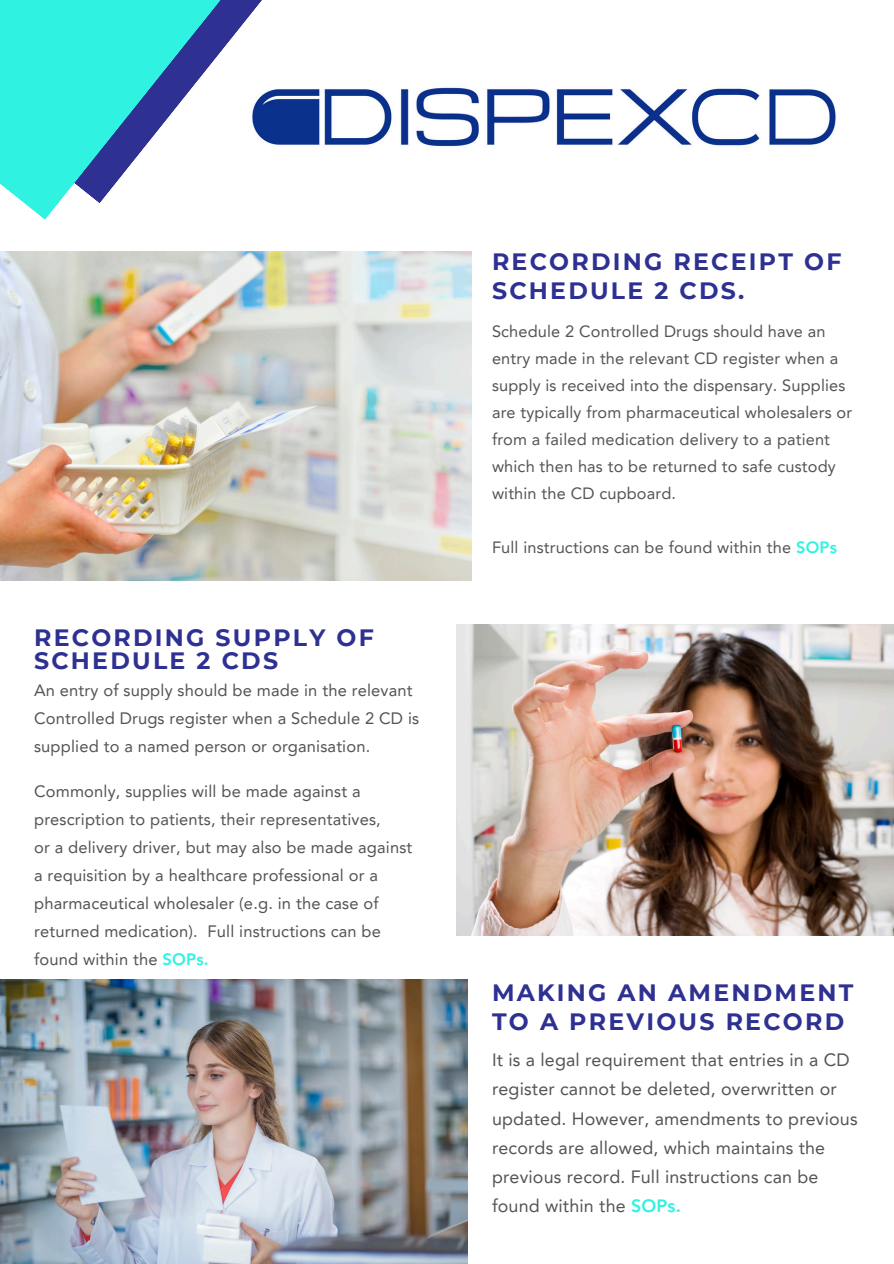
<style>
.page{position:relative;width:894px;height:1264px;background:#fff}
.page>*{position:absolute;margin:0;border:0;box-sizing:border-box;transform-origin:0 0}
.t1{font:700 23.55px/29.2px "Montserrat";letter-spacing:.095em;color:#2e3192}
.t2{font:17.85px/29.2px "Avenir LT Pro";letter-spacing:.01em;color:#545454}
.t3{font:16.5px/28px "Avenir LT Pro";letter-spacing:.01em;color:#545454}
.t4{font:16.35px/27px "Avenir LT Pro";letter-spacing:.01em;color:#545454}
.s1{font-weight:800;color:#2ff3e0}
</style>
<div class="page">
<img style="left:0;top:252px;width:471px;height:328px">
<img style="left:456px;top:624px;width:437px;height:311px">
<img style="left:0;top:979px;width:467px;height:284px">
<img style="left:406px;top:87px;width:430px;height:60px">
<svg style="left:352px;top:89px;width:54px;height:56px"></svg>
<svg style="left:0;top:0;width:352px;height:220px"></svg>
<p class="t1" style="left:34px;top:625px;width:341px;line-height:23.7px">RECORDING SUPPLY OF<br>SCHEDULE 2 CDS</p>
<p class="t3" style="left:34px;top:677px;width:386px">An entry of supply should be made in the relevant<br>Controlled Drugs register when a Schedule 2 CD is supplied to a named person or organisation.</p>
<p class="t3" style="left:34px;top:779px;width:348px">Commonly, supplies will be made against a prescription to patients, their representatives,</p>
<p class="t3" style="left:34px;top:835px;width:380px">or a delivery driver, but may also be made against</p>
<h1 class="t3" style="left:34px;top:863px;width:348px">a requisition by a healthcare professional or a pharmaceutical wholesaler (e.g. in the case of returned medication). Full instructions can be</h1>
<p class="t3" style="left:34px;top:947px;width:176px">found within the <span class="s1">SOPs.</span></p>
<p class="t1" style="left:492px;top:246px;width:351px">RECORDING RECEIPT OF<br>SCHEDULE 2 CDS.</p>
<p class="t4" style="left:492px;top:319px;width:335px">Schedule 2 Controlled Drugs should have an</p>
<p class="t4" style="left:492px;top:346px;width:361px">entry made in the relevant CD register when a supply is received into the dispensary. Supplies are typically from pharmaceutical wholesalers or from a failed medication delivery to a patient which then has to be returned to safe custody within the CD cupboard.</p>
<h1 class="t4" style="left:492px;top:535px;width:346px">Full instructions can be found within the <span class="s1">SOPs</span></h1>
<p class="t1" style="left:492px;top:977px;width:363px">MAKING AN AMENDMENT<br>TO A PREVIOUS RECORD</p>
<p class="t2" style="left:492px;top:1046px;width:367px">It is a legal requirement that entries in a CD register cannot be deleted, overwritten or updated. However, amendments to previous records are allowed, which maintains the previous record. Full instructions can be found within the <span class="s1">SOPs.</span></p>
</div>
